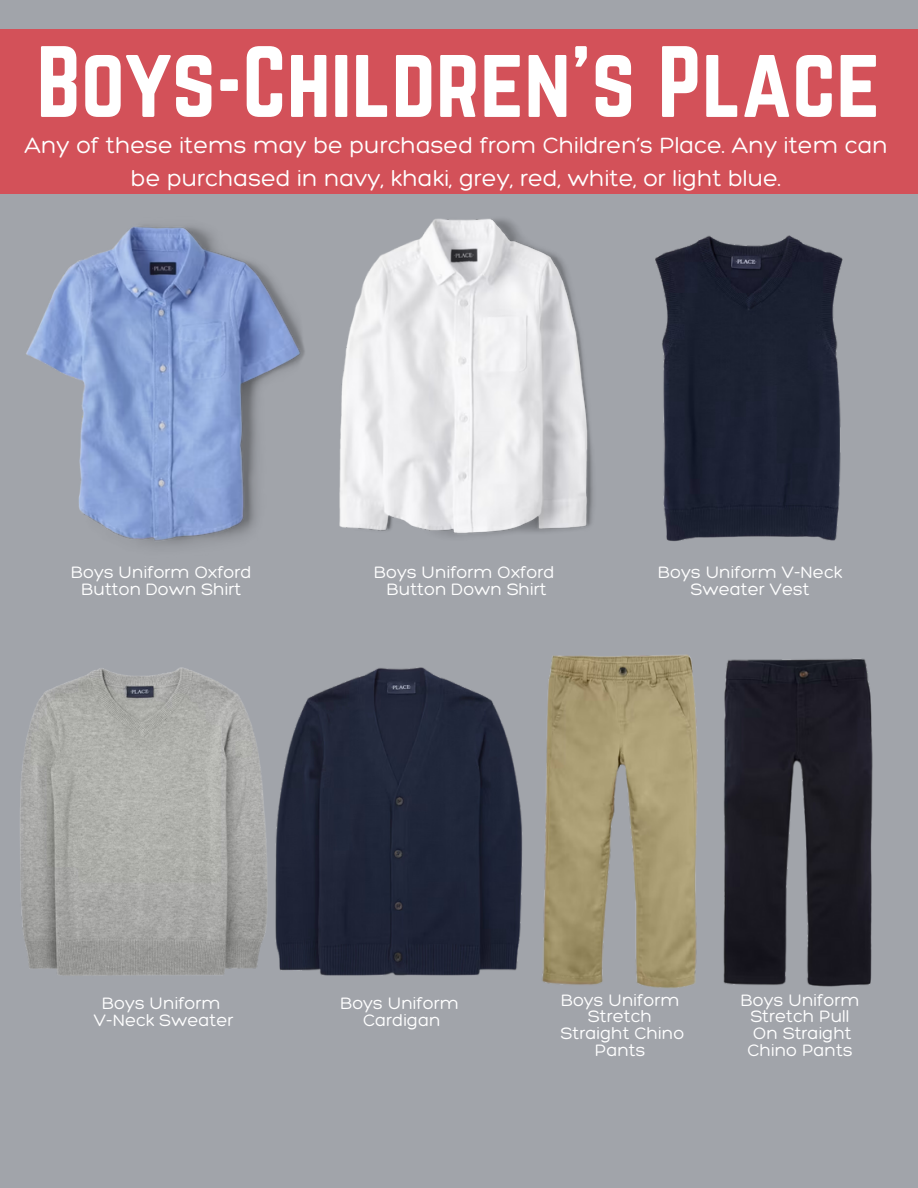
<style>
.page{position:relative;width:918px;height:1188px;background:#a1a4aa}
.page>*{position:absolute;margin:0;border:0;box-sizing:border-box;transform-origin:0 0}
.t1{font:88.5px "Norwester";color:#fff}
.t2{font:300 24px/32.7px "Hero";color:#fff;text-align:center}
.t3{font:300 18px/16.8px "Hero";color:#fff;text-align:center}
</style>
<div class="page">
<div style="left:0;top:29px;width:918px;height:165px;background:#d35159"></div>
<img style="left:542px;top:655px;width:119px;height:333px">
<img style="left:661px;top:654px;width:212px;height:334px">
<img style="left:26px;top:225px;width:279px;height:320px">
<img style="left:339px;top:218px;width:254px;height:318px">
<img style="left:20px;top:667px;width:502px;height:309px">
<img style="left:655px;top:235px;width:188px;height:306px">
<p class="t1" style="left:37px;top:28px;width:845px">Boys-Children’s Place</p>
<p class="t2" style="left:24px;top:128px;width:865px">Any of these items may be purchased from Children’s Place. Any item can be purchased in navy, khaki, grey, red, white, or light blue.</p>
<p class="t3" style="left:71px;top:563px;width:182px">Boys Uniform Oxford<br>Button Down Shirt</p>
<p class="t3" style="left:374px;top:563px;width:182px">Boys Uniform Oxford</p>
<p class="t3" style="left:387px;top:580px;width:162px">Button Down Shirt</p>
<p class="t3" style="left:658px;top:563px;width:186px">Boys Uniform V-Neck<br>Sweater Vest</p>
<p class="t3" style="left:102px;top:994px;width:120px">Boys Uniform</p>
<p class="t3" style="left:94px;top:1011px;width:141px">V-Neck Sweater</p>
<p class="t3" style="left:340px;top:994px;width:120px">Boys Uniform</p>
<p class="t3" style="left:363px;top:1011px;width:79px">Cardigan</p>
<p class="t3" style="left:561px;top:991px;width:120px">Boys Uniform<br>Stretch</p>
<p class="t3" style="left:561px;top:1025px;width:125px">Straight Chino<br>Pants</p>
<p class="t3" style="left:741px;top:991px;width:120px">Boys Uniform<br>Stretch Pull</p>
<p class="t3" style="left:748px;top:1025px;width:107px">On Straight<br>Chino Pants</p>
</div>
